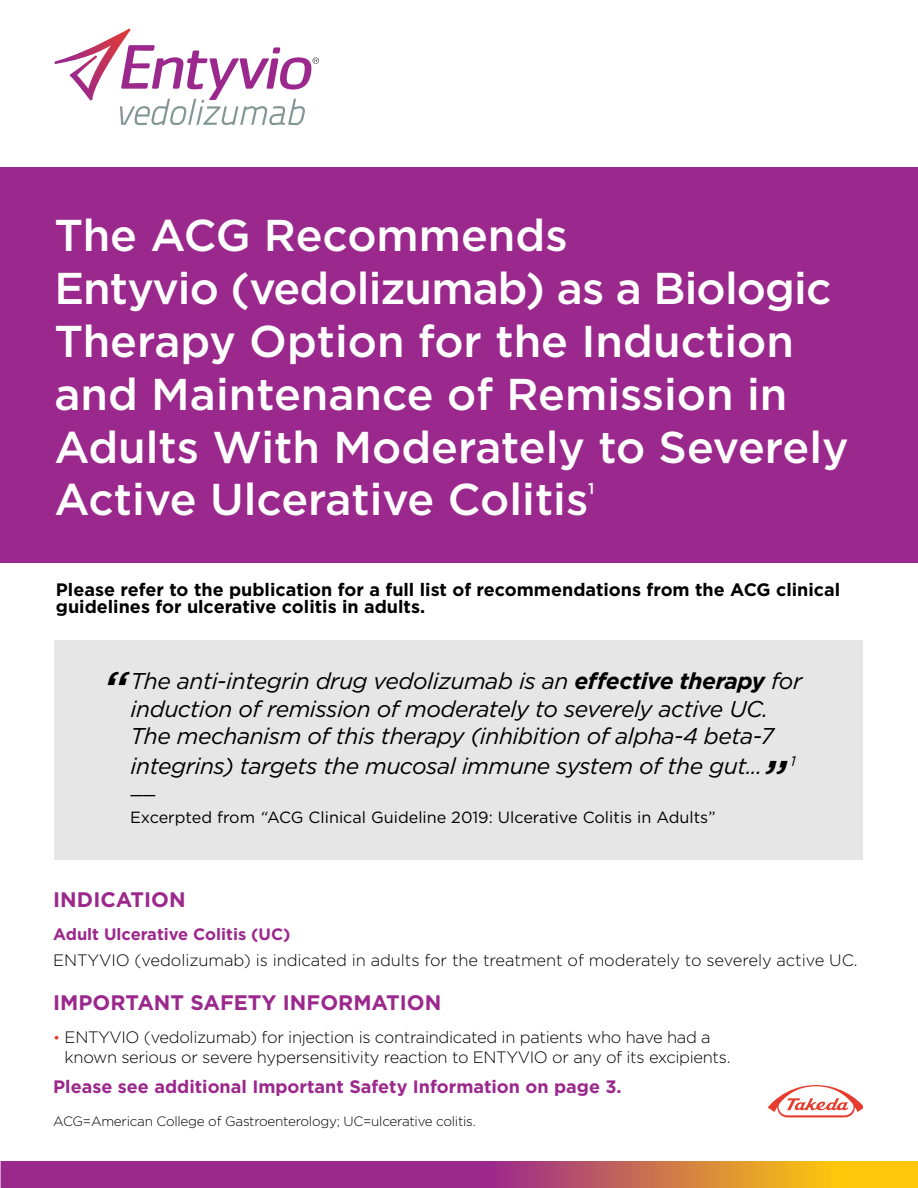
<style>
.page{position:relative;width:918px;height:1188px;background:#fff}
.page>*{position:absolute;margin:0;border:0;box-sizing:border-box;transform-origin:0 0}
.t1{font:500 44.55px/52.8px "Gotham";color:#fff}
.t2{font:italic 22.8px/27.5px "Gotham";letter-spacing:-.02em;color:#000;text-align:center}
.t3{font:700 21px "Gotham";color:#9b288c}
.t4{font:italic 20.55px "Gotham";color:#000}
.t5{font:700 18px/16.5px "Gotham";color:#000}
.t6{font:700 18px "Gotham";color:#9b288c}
.t7{font:300 16.5px/19.8px "Gotham";letter-spacing:-.02em;color:#000}
.t8{font:700 16.5px "Gotham";color:#9b288c}
.t9{font:16.2px "Gotham";color:#000}
.t10{font:500 15.75px "Gotham";color:#fff}
.t11{font:italic 13.95px "Gotham";color:#000}
.t12{font:300 13.5px "Gotham";letter-spacing:-.02em;color:#000}
.s1{font-weight:500;font-size:47.25px}
.s2{font-weight:700}
.s3{font-style:italic}
.s4{font-size:15px;color:#e63c2d}
</style>
<div class="page">
<svg style="left:1px;top:1161px;width:917px;height:27px;background:#b65467"></svg>
<div style="left:0;top:167px;width:918px;height:396px;background:#9b288c"></div>
<svg style="left:768px;top:1085px;width:95px;height:33px"></svg>
<svg style="left:54px;top:29px;width:265px;height:96px"></svg>
<div style="left:54px;top:640px;width:809px;height:220px;background:#e6e6e6"></div>
<h1 class="t1" style="left:54px;top:209px;width:796px">The ACG Recommends<br>Entyvio (vedolizumab) as a Biologic<br>Therapy Option for the Induction and Maintenance of Remission in<br>Adults With Moderately to Severely<br>Active Ulcerative Colitis</h1>
<p class="t10" style="left:588px;top:479px;width:8px">1</p>
<p class="t5" style="left:56px;top:582px;width:786px">Please refer to the publication for a full list of recommendations from the ACG clinical guidelines for ulcerative colitis in adults.</p>
<h2 class="t2" style="left:103px;top:667px;width:701px"><span class="s1">“</span> The anti-integrin drug vedolizumab is an <span class="s2">effective therapy</span> for induction of remission of moderately to severely active UC.<br>The mechanism of this therapy (inhibition of alpha-4 beta-7</h2>
<h2 class="t2" style="left:131px;top:752px;width:656px">integrins) targets the mucosal immune system of the gut...<span class="s1">”</span></h2>
<p class="t11" style="left:791px;top:752px;width:7px">1</p>
<p class="t4" style="left:133px;top:773px;width:26px">__</p>
<p class="t9" style="left:130px;top:807px;width:587px">Excerpted from <span class="s3">“</span>ACG Clinical Guideline 2019: Ulcerative Colitis in Adults”</p>
<p class="t3" style="left:53px;top:885px;width:134px">INDICATION</p>
<p class="t8" style="left:53px;top:923px;width:239px">Adult Ulcerative Colitis (UC)</p>
<p class="t7" style="left:53px;top:950px;width:806px">ENTYVIO (vedolizumab) is indicated in adults for the treatment of moderately to severely active UC.</p>
<p class="t3" style="left:53px;top:989px;width:390px">IMPORTANT SAFETY INFORMATION</p>
<p class="t7" style="left:65px;top:1027px;width:667px;text-indent:-11px"><span class="s4">•</span> ENTYVIO (vedolizumab) for injection is contraindicated in patients who have had a known serious or severe hypersensitivity reaction to ENTYVIO or any of its excipients.</p>
<p class="t6" style="left:53px;top:1075px;width:570px">Please see additional Important Safety Information on page 3.</p>
<p class="t12" style="left:53px;top:1113px;width:424px">ACG=American College of Gastroenterology; UC=ulcerative colitis.</p>
</div>
